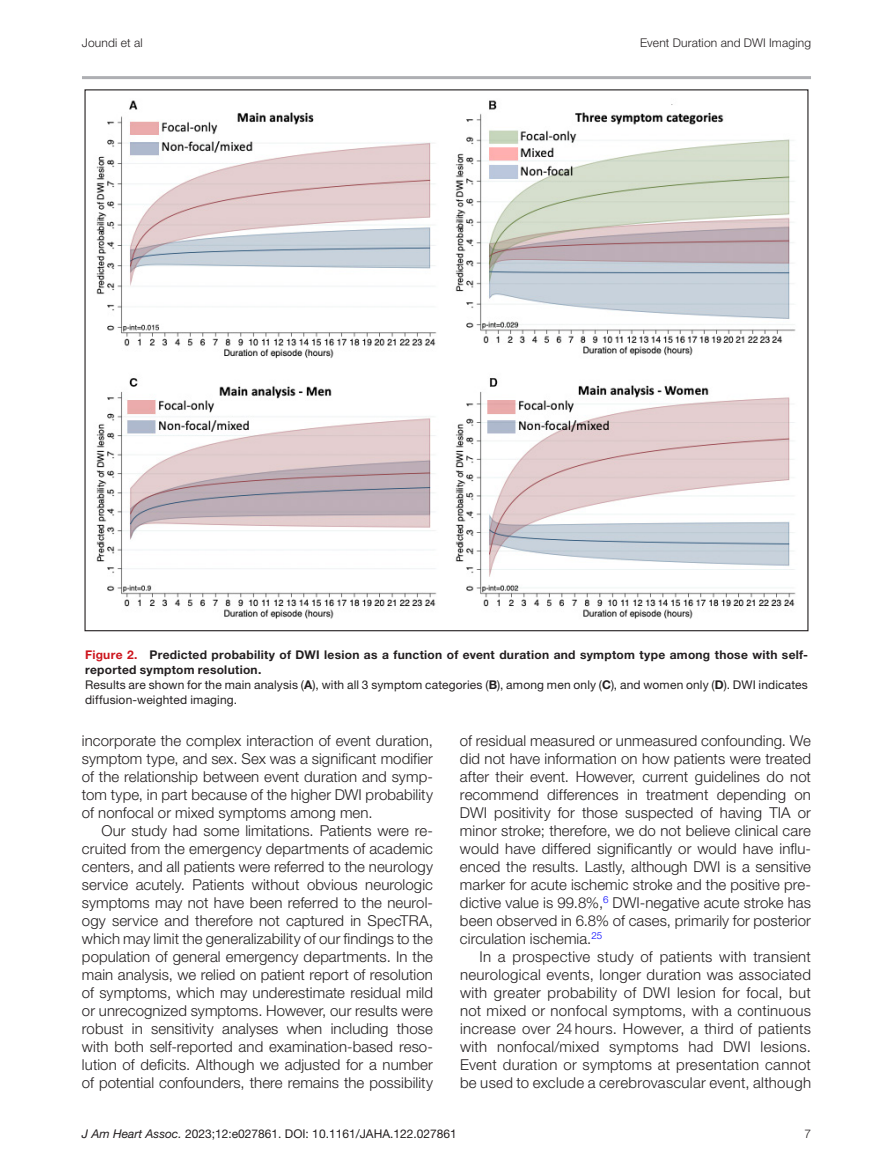
<style>
.page{position:relative;width:893px;height:1174px;background:#fff}
.page>*{position:absolute;margin:0;border:0;box-sizing:border-box;transform-origin:0 0}
.t1{font:300 15px/18px "Helvetica Neue LT Std";letter-spacing:.005em;color:#231f20;text-align:justify}
.t2{font:12px/15px "Helvetica Neue LT Std";letter-spacing:.01em;color:#231f20}
.t3{font:300 12px "Helvetica Neue LT Std";letter-spacing:.015em;color:#231f20}
.s1{font-weight:700;color:#cd151d}
.s2{font-weight:700}
.s3{font-style:italic}
</style>
<div class="page">
<img style="left:96px;top:100px;width:700px;height:519px">
<hr style="left:82px;top:76px;width:729px;height:3px;background:#aeafb3">
<p class="t3" style="left:82px;top:35px;width:62px">Joundi et al</p>
<p class="t3" style="left:640px;top:35px;width:172px">Event Duration and DWI Imaging</p>
<p class="t2" style="left:85px;top:647px;width:724px"><span class="s1">Figure 2.</span> <span class="s2">Predicted probability of DWI lesion as a function of event duration and symptom type among those with self&shy;reported symptom resolution.<br></span>Results are shown for the main analysis (<span class="s2">A</span>), with all 3 symptom categories (<span class="s2">B</span>), among men only (<span class="s2">C</span>), and women only (<span class="s2">D</span>). DWI indicates diffusion-weighted imaging.</p>
<p class="t1" style="left:82px;top:731px;width:353px">incorporate the complex interaction of event duration, symptom type, and sex. Sex was a significant modifier of the relationship between event duration and symp&shy;tom type, in part because of the higher DWI probability of nonfocal or mixed symptoms among men.</p>
<p class="t1" style="left:82px;top:821px;width:353px;text-indent:20px">Our study had some limitations. Patients were re&shy;cruited from the emergency departments of academic centers, and all patients were referred to the neurology service acutely. Patients without obvious neurologic symptoms may not have been referred to the neurol&shy;ogy service and therefore not captured in SpecTRA, which may limit the generalizability of our findings to the population of general emergency departments. In the main analysis, we relied on patient report of resolution of symptoms, which may underestimate residual mild or unrecognized symptoms. However, our results were robust in sensitivity analyses when including those with both self-reported and examination-based reso&shy;lution of deficits. Although we adjusted for a number of potential confounders, there remains the possibility</p>
<p class="t1" style="left:460px;top:731px;width:353px">of residual measured or unmeasured confounding. We did not have information on how patients were treated after their event. However, current guidelines do not recommend differences in treatment depending on DWI positivity for those suspected of having TIA or minor stroke; therefore, we do not believe clinical care would have differed significantly or would have influ&shy;enced the results. Lastly, although DWI is a sensitive marker for acute ischemic stroke and the positive pre&shy;dictive value is 99.8%,<sup>6</sup> DWI-negative acute stroke has been observed in 6.8% of cases, primarily for posterior circulation ischemia.<sup>25</sup></p>
<p class="t1" style="left:460px;top:947px;width:353px;text-indent:20px">In a prospective study of patients with transient neurological events, longer duration was associated with greater probability of DWI lesion for focal, but not mixed or nonfocal symptoms, with a continuous increase over 24 hours. However, a third of patients with nonfocal/mixed symptoms had DWI lesions.<br>Event duration or symptoms at presentation cannot be used to exclude a cerebrovascular event, although</p>
<p class="t2" style="left:82px;top:1126px;width:376px"><span class="s3">J Am Heart Assoc.</span> 2023;12:e027861. DOI: 10.1161/JAHA.122.027861</p>
<p class="t3" style="left:804px;top:1126px;width:8px">7</p>
</div>
